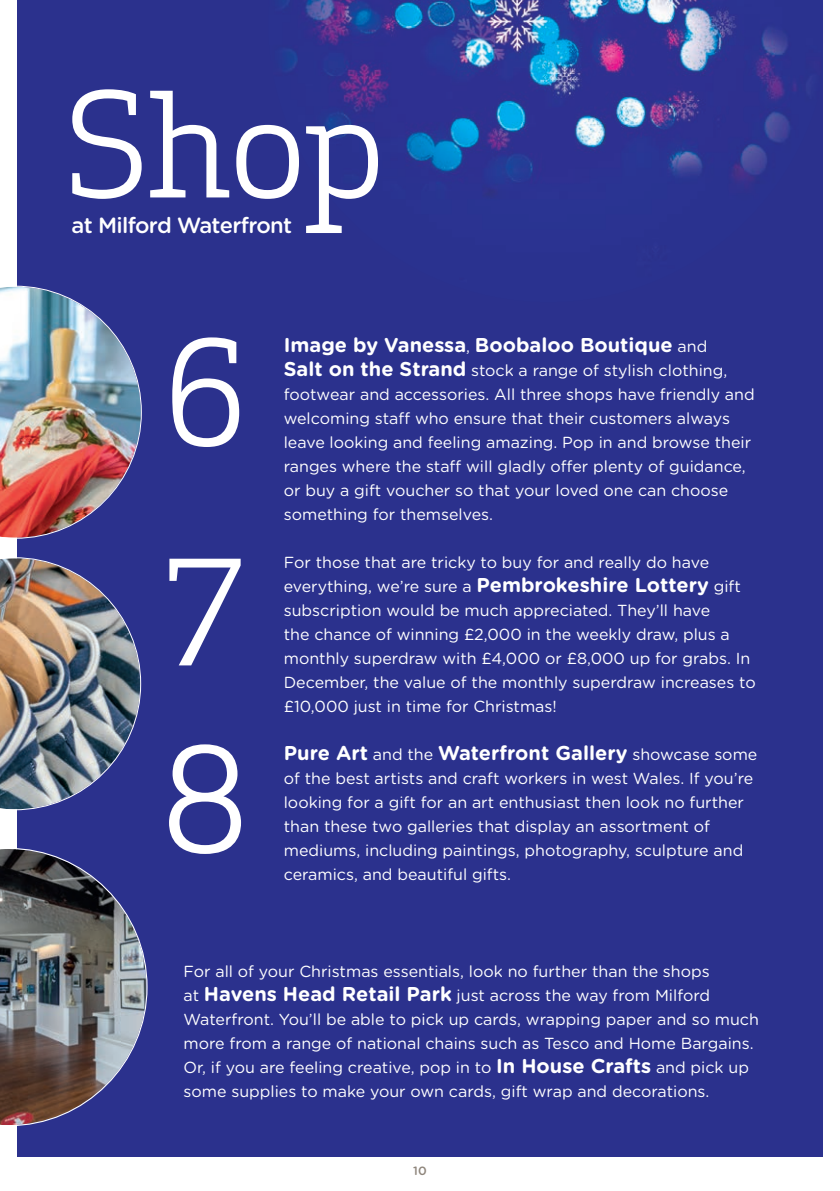
<style>
.page{position:relative;width:840px;height:1191px;background:#fff}
.page>*{position:absolute;margin:0;border:0;box-sizing:border-box;transform-origin:0 0}
.t1{font:142.2px/219.8px "Apex Serif";color:#fff}
.t2{font:500 22px "Gotham Rounded";letter-spacing:-.03em;color:#fff}
.t3{font:700 20px "Gotham Rounded";color:#fff}
.t4{font:16px/24px "Gotham Rounded";color:#fff}
.t5{font:500 12px "Gotham Rounded";color:#8e857b}
.s1{font-weight:400;font-size:16px}
.s2{font-weight:700;font-size:20px}
</style>
<div class="page">
<div style="left:17px;top:0;width:805px;height:1157px;background:#2b318d"></div>
<img style="left:0;top:286px;width:142px;height:253px">
<img style="left:0;top:557px;width:141px;height:253px">
<img style="left:0;top:848px;width:147px;height:278px">
<img style="left:822px;top:0;width:1px;height:78px">
<img style="left:282px;top:0;width:515px;height:195px">
<h1 class="t1" style="left:64px;top:34px;width:323px">Shop</h1>
<h2 class="t2" style="left:71px;top:210px;width:222px">at Milford Waterfront</h2>
<h1 class="t1" style="left:162px;top:282px;width:87px">6<br>7</h1>
<h1 class="t1" style="left:162px;top:689px;width:87px">8</h1>
<p class="t3" style="left:283px;top:330px;width:425px">Image by Vanessa<span class="s1">,</span> Boobaloo Boutique <span class="s1">and</span></p>
<p class="t4" style="left:283px;top:358px;width:472px"><span class="s2">Salt on the Strand</span> stock a range of stylish clothing, footwear and accessories. All three shops have friendly and welcoming staff who ensure that their customers always leave looking and feeling amazing. Pop in and browse their ranges where the staff will gladly offer plenty of guidance, or buy a gift voucher so that your loved one can choose something for themselves.</p>
<p class="t4" style="left:283px;top:550px;width:473px">For those that are tricky to buy for and really do have everything, we’re sure a <span class="s2">Pembrokeshire Lottery</span> gift subscription would be much appreciated. They’ll have<br>the chance of winning £2,000 in the weekly draw, plus a monthly superdraw with £4,000 or £8,000 up for grabs. In December, the value of the monthly superdraw increases to £10,000 just in time for Christmas!</p>
<p class="t3" style="left:283px;top:738px;width:475px">Pure Art <span class="s1">and the</span> Waterfront Gallery <span class="s1">showcase some</span></p>
<p class="t4" style="left:283px;top:766px;width:471px">of the best artists and craft workers in west Wales. If you’re looking for a gift for an art enthusiast then look no further than these two galleries that display an assortment of mediums, including paintings, photography, sculpture and ceramics, and beautiful gifts.</p>
<p class="t4" style="left:183px;top:958px;width:576px">For all of your Christmas essentials, look no further than the shops<br>at <span class="s2">Havens Head Retail Park</span> just across the way from Milford Waterfront. You’ll be able to pick up cards, wrapping paper and so much more from a range of national chains such as Tesco and Home Bargains.<br>Or, if you are feeling creative, pop in to <span class="s2">In House Crafts</span> and pick up some supplies to make your own cards, gift wrap and decorations.</p>
<p class="t5" style="left:413px;top:1161px;width:15px">10</p>
</div>
